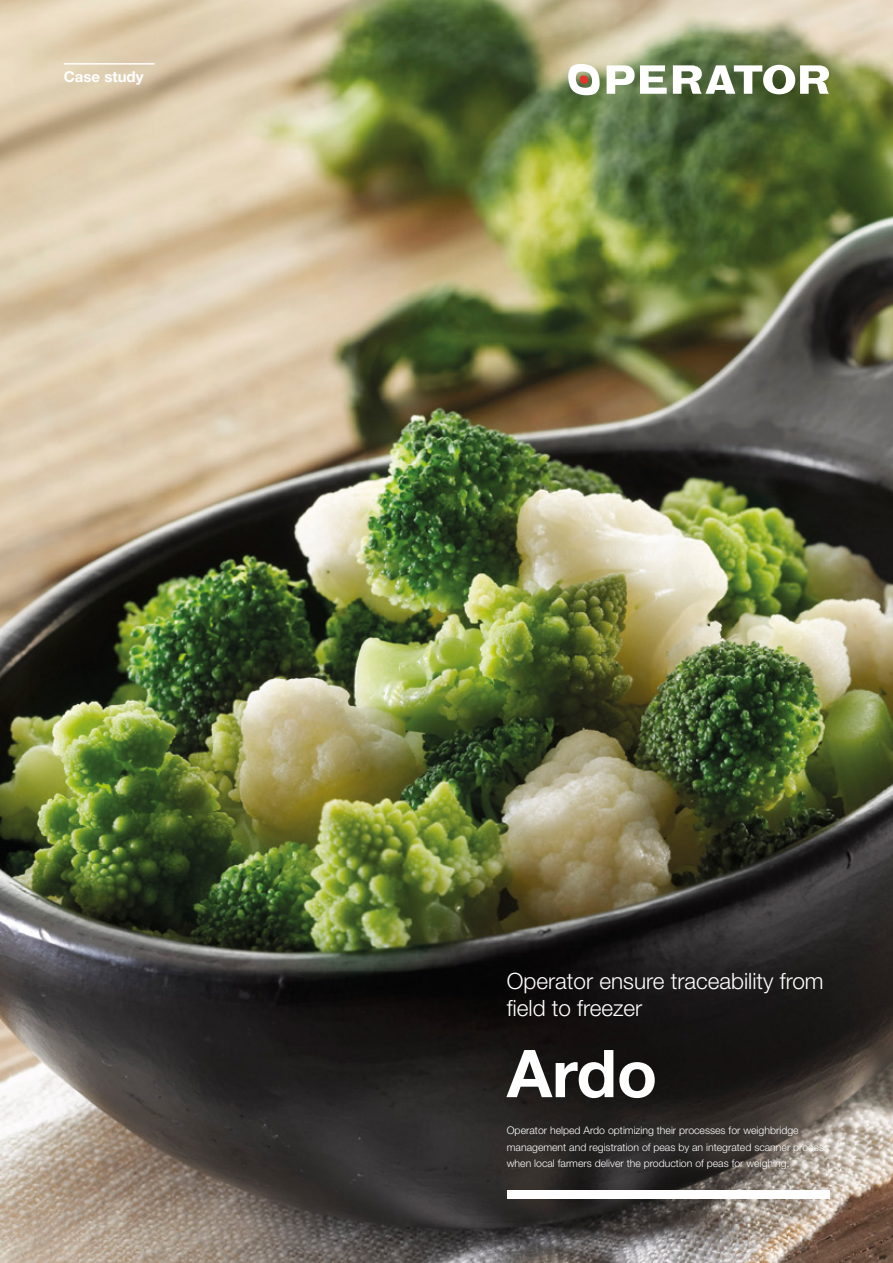
<style>
.page{position:relative;width:893px;height:1263px;background:#fff}
.page>*{position:absolute;margin:0;border:0;box-sizing:border-box;transform-origin:0 0}
.t1{font:700 66px "Helvetica Neue";color:#fff}
.t2{font:300 22.5px/27px "Helvetica Neue";color:#fff}
.t3{font:700 15px "Helvetica Neue";color:#fff}
.t4{font:300 10.5px/16.5px "Helvetica Neue";color:#fff}
</style>
<div class="page">
<img style="left:0;top:0;width:893px;height:1263px">
<div style="left:507px;top:1191px;width:322px;height:8px;background:#fff"></div>
<hr style="left:64px;top:63px;width:90px;height:2px;background:#fff">
<svg style="left:607px;top:65px;width:60px;height:29px"></svg>
<svg style="left:673px;top:65px;width:156px;height:29px"></svg>
<svg style="left:568px;top:64px;width:32px;height:32px"></svg>
<h3 class="t3" style="left:64px;top:67px;width:81px">Case study</h3>
<h2 class="t2" style="left:507px;top:967px;width:318px">Operator ensure traceability from field to freezer</h2>
<h1 class="t1" style="left:507px;top:1033px;width:152px">Ardo</h1>
<p class="t4" style="left:507px;top:1122px;width:324px">Operator helped Ardo optimizing their processes for weighbridge management and registration of peas by an integrated scanner process when local farmers deliver the production of peas for weighing.</p>
</div>
